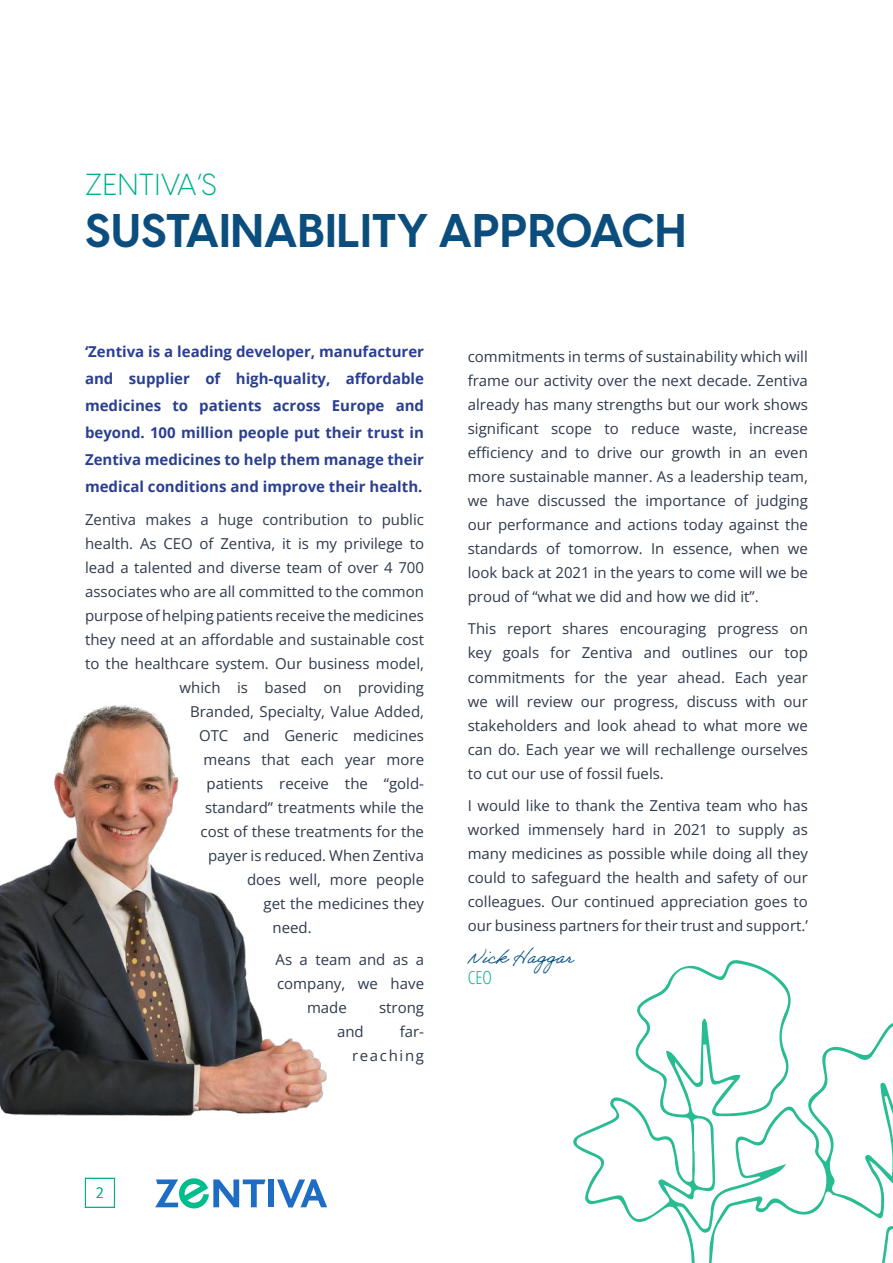
<style>
.page{position:relative;width:893px;height:1263px;background:#fff}
.page>*{position:absolute;margin:0;border:0;box-sizing:border-box;transform-origin:0 0}
.t1{font:700 46.5px "Visby CF";letter-spacing:.01em;color:#0b4e7e}
.t2{font:300 30px "Visby CF";letter-spacing:.01em;color:#00af8d}
.t3{font:18px "Adobe Handwriting Ernie";color:#014d7d}
.t4{font:18px "Open Sans";color:#00af8d}
.t5{font:300 15.75px "Fira Sans";color:#00af8d}
.t6{font:15px/24px "Open Sans";color:#2e394c;text-align:justify}
.t7{font:700 15px/27px "Open Sans";color:#2a3f91;text-align:justify}
.t8{font:15px/24px "Open Sans";letter-spacing:.11em;color:#2e394c;text-align:right}
</style>
<div class="page">
<img style="left:0;top:705px;width:246px;height:254px">
<svg style="left:0;top:959px;width:893px;height:304px"></svg>
<h2 class="t2" style="left:85px;top:161px;width:133px">ZENTIVA’S</h2>
<h1 class="t1" style="left:85px;top:195px;width:603px">SUSTAINABILITY APPROACH</h1>
<p class="t7" style="left:85px;top:338px;width:341px">‘Zentiva is a leading developer, manufacturer and supplier of high-quality, affordable medicines to patients across Europe and beyond. 100 million people put their trust in Zentiva medicines to help them manage their medical conditions and improve their health.</p>
<p class="t6" style="left:85px;top:507px;width:340px">Zentiva makes a huge contribution to public</p>
<p class="t6" style="left:85px;top:531px;width:340px">health. As CEO of Zentiva, it is my privilege to</p>
<p class="t6" style="left:85px;top:555px;width:341px">lead a talented and diverse team of over 4 700</p>
<p class="t6" style="left:85px;top:579px;width:341px">associates who are all committed to the common</p>
<p class="t6" style="left:85px;top:603px;width:340px">purpose of helping patients receive the medicines</p>
<p class="t6" style="left:85px;top:627px;width:341px">they need at an affordable and sustainable cost</p>
<p class="t6" style="left:85px;top:651px;width:340px">to the healthcare system. Our business model,</p>
<p class="t6" style="left:180px;top:675px;width:246px">which is based on providing</p>
<p class="t6" style="left:190px;top:699px;width:236px">Branded, Specialty, Value Added,</p>
<p class="t6" style="left:199px;top:723px;width:227px">OTC and Generic medicines</p>
<p class="t6" style="left:204px;top:747px;width:222px">means that each year more</p>
<p class="t6" style="left:207px;top:771px;width:219px">patients receive the “gold-</p>
<p class="t6" style="left:205px;top:795px;width:220px">standard” treatments while the</p>
<p class="t6" style="left:201px;top:819px;width:225px">cost of these treatments for the</p>
<p class="t6" style="left:208px;top:843px;width:217px">payer is reduced. When Zentiva</p>
<p class="t6" style="left:247px;top:867px;width:179px">does well, more people</p>
<p class="t6" style="left:264px;top:891px;width:162px">get the medicines they</p>
<p class="t6" style="left:273px;top:915px;width:41px">need.</p>
<p class="t6" style="left:276px;top:948px;width:150px">As a team and as a</p>
<p class="t6" style="left:277px;top:972px;width:149px">company, we have</p>
<p class="t6" style="left:307px;top:996px;width:41px">made</p>
<p class="t6" style="left:379px;top:996px;width:46px">strong</p>
<p class="t6" style="left:337px;top:1020px;width:28px">and</p>
<p class="t8" style="left:352px;top:1020px;width:74px">far&shy;reaching</p>
<p class="t6" style="left:468px;top:344px;width:342px">commitments in terms of sustainability which will frame our activity over the next decade. Zentiva already has many strengths but our work shows significant scope to reduce waste, increase efficiency and to drive our growth in an even more sustainable manner. As a leadership team, we have discussed the importance of judging our performance and actions today against the standards of tomorrow. In essence, when we look back at 2021 in the years to come will we be proud of “what we did and how we did it”.</p>
<p class="t6" style="left:468px;top:617px;width:342px">This report shares encouraging progress on key goals for Zentiva and outlines our top commitments for the year ahead. Each year we will review our progress, discuss with our stakeholders and look ahead to what more we can do. Each year we will rechallenge ourselves to cut our use of fossil fuels.</p>
<p class="t6" style="left:468px;top:793px;width:342px">I would like to thank the Zentiva team who has worked immensely hard in 2021 to supply as many medicines as possible while doing all they could to safeguard the health and safety of our colleagues. Our continued appreciation goes to our business partners for their trust and support.’</p>
<p class="t3" style="left:468px;top:947px;width:107px">Nick Haggar</p>
<p class="t4" style="left:468px;top:965px;width:26px">CEO</p>
<p class="t5" style="left:96px;top:1181px;width:9px">2</p>
</div>
